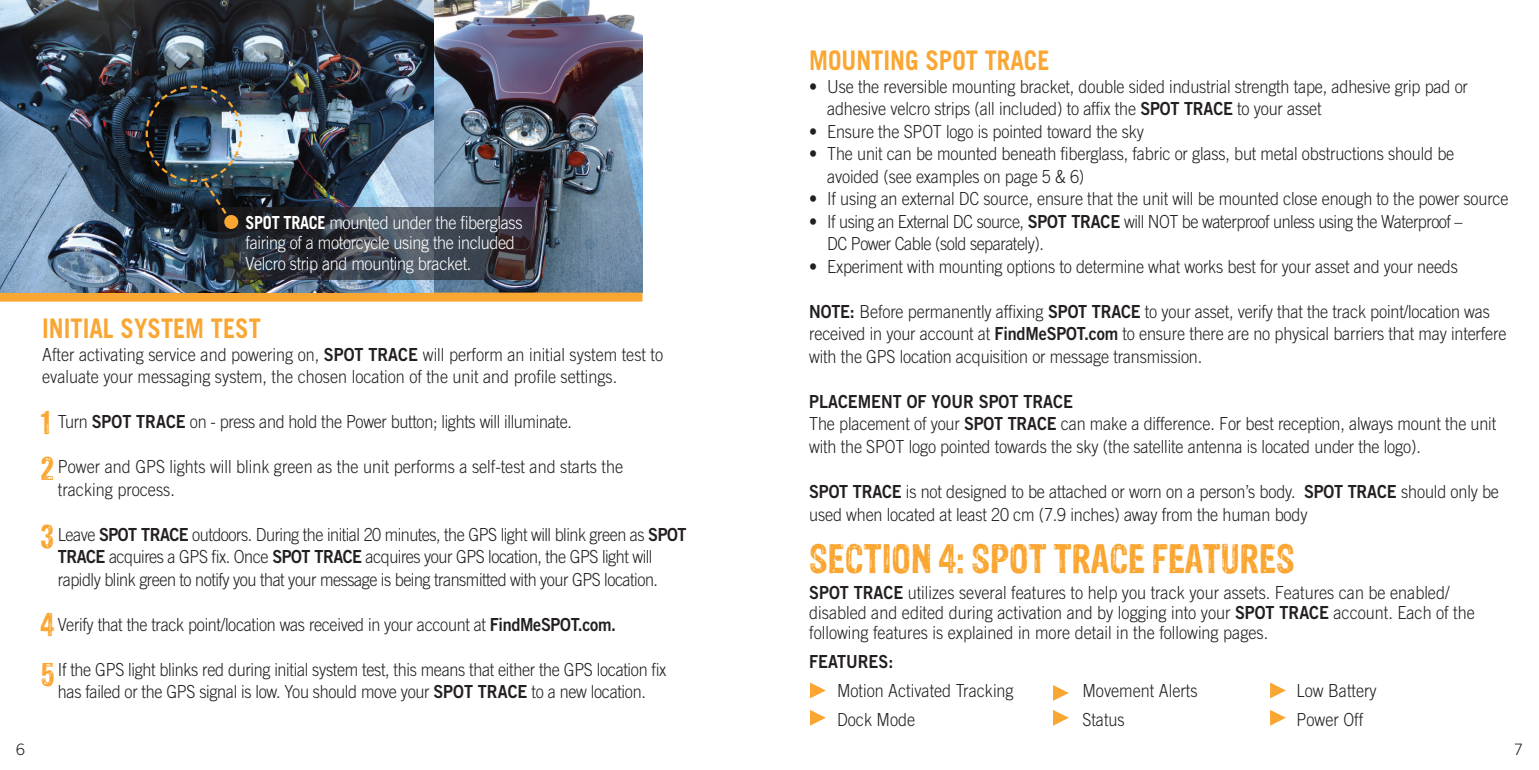
<style>
.page{position:relative;width:1539px;height:770px;background:#fff}
.page>*{position:absolute;margin:0;border:0;box-sizing:border-box;transform-origin:0 0}
.t1{font:33.75px "Sans Culottes";color:#faa633}
.t2{font:700 27px "Trade Gothic LT Std";color:#faa633;scale:.9 1}
.t3{font:27px "Sans Culottes";color:#faa633}
.t4{font:300 18px/22.5px "Trade Gothic LT Std";letter-spacing:-.01em;color:#231f20;scale:.9 1}
.t5{font:300 18px/22.5px "Trade Gothic LT Std";letter-spacing:-.03em;color:#231f20;scale:.9 1}
.t6{font:300 18px/20.2px "Trade Gothic";letter-spacing:-.02em;color:#fff;scale:.9 1}
.t7{font:300 18px "Trade Gothic";color:#231f20;scale:.9 1}
.t8{font:18px "Trade Gothic LT Std Bd 2";color:#231f20;scale:.9 1}
.t9{font:300 15.75px "Trade Gothic LT Std";color:#231f20}
.s1{font-family:"Trade Gothic LT Std";font-weight:700}
.s2{font-family:"Trade Gothic LT Std Bd 2";font-weight:400}
.s3{font-family:"Trade Gothic Bold Two";font-weight:400}
</style>
<div class="page">
<img style="left:0;top:0;width:643px;height:292px">
<div style="left:0;top:292px;width:643px;height:9px;background:#faa633"></div>
<svg style="left:810px;top:682px;width:16px;height:16px"></svg>
<svg style="left:810px;top:710px;width:16px;height:15px"></svg>
<svg style="left:1053px;top:685px;width:16px;height:15px"></svg>
<svg style="left:1270px;top:682px;width:16px;height:16px"></svg>
<svg style="left:1270px;top:710px;width:16px;height:15px"></svg>
<svg style="left:1053px;top:710px;width:16px;height:15px"></svg>
<svg style="left:218px;top:207px;width:316px;height:72px;background:#383c44"></svg>
<img style="left:144px;top:84px;width:99px;height:141px">
<div style="left:224px;top:215px;width:14px;height:14px;background:#faa633;border-radius:50%"></div>
<p class="t6" style="left:246px;top:212px;width:309px"><span class="s1">SPOT TRACE</span> mounted under the fiberglass fairing of a motorcycle using the included<br>Velcro strip and mounting bracket.</p>
<p class="t2" style="left:42px;top:312px;width:245px">INITIAL SYSTEM TEST</p>
<p class="t4" style="left:42px;top:342px;width:692px">After activating service and powering on, <span class="s2">SPOT TRACE</span> will perform an initial system test to evaluate your messaging system, the chosen location of the unit and profile settings.</p>
<p class="t4" style="left:58px;top:410px;width:573px">Turn <span class="s2">SPOT TRACE</span> on - press and hold the Power button; lights will illuminate.</p>
<p class="t4" style="left:58px;top:455px;width:630px">Power and GPS lights will blink green as the unit performs a self-test and starts the tracking process.</p>
<p class="t5" style="left:58px;top:522px;width:700px">Leave <span class="s2">SPOT TRACE</span> outdoors. During the initial 20 minutes, the GPS light will blink green as <span class="s2">SPOT<br>TRACE</span> acquires a GPS fix. Once <span class="s2">SPOT TRACE</span> acquires your GPS location, the GPS light will rapidly blink green to notify you that your message is being transmitted with your GPS location.</p>
<p class="t4" style="left:58px;top:612px;width:622px">Verify that the track point/location was received in your account at <span class="s3">FindMeSPOT.com.</span></p>
<p class="t4" style="left:58px;top:657px;width:678px">If the GPS light blinks red during initial system test, this means that either the GPS location fix has failed or the GPS signal is low. You should move your <span class="s2">SPOT TRACE</span> to a new location.</p>
<p class="t3" style="left:40px;top:402px;width:12px">1</p>
<p class="t3" style="left:40px;top:448px;width:15px">2</p>
<p class="t3" style="left:40px;top:517px;width:15px">3</p>
<p class="t3" style="left:40px;top:605px;width:16px">4</p>
<p class="t3" style="left:40px;top:654px;width:16px">5</p>
<p class="t2" style="left:809px;top:44px;width:269px">MOUNTING SPOT TRACE</p>
<p class="t4" style="left:827px;top:75px;width:714px;text-indent:-18px">• Use the reversible mounting bracket, double sided industrial strength tape, adhesive grip pad or adhesive velcro strips (all included) to affix the <span class="s2">SPOT TRACE</span> to your asset</p>
<p class="t4" style="left:809px;top:120px;width:373px">• Ensure the SPOT logo is pointed toward the sky</p>
<p class="t4" style="left:827px;top:142px;width:698px;text-indent:-18px">• The unit can be mounted beneath fiberglass, fabric or glass, but metal obstructions should be avoided (see examples on page 5 &amp; 6)</p>
<p class="t4" style="left:809px;top:187px;width:779px">• If using an external DC source, ensure that the unit will be mounted close enough to the power source</p>
<p class="t5" style="left:809px;top:210px;width:728px">• If using an External DC source, <span class="s2">SPOT TRACE</span> will NOT be waterproof unless using the Waterproof –</p>
<p class="t5" style="left:827px;top:232px;width:242px">DC Power Cable (sold separately).</p>
<p class="t4" style="left:809px;top:255px;width:722px">• Experiment with mounting options to determine what works best for your asset and your needs</p>
<p class="t4" style="left:809px;top:300px;width:776px"><span class="s2">NOTE:</span> Before permanently affixing <span class="s2">SPOT TRACE</span> to your asset, verify that the track point/location was received in your account at <span class="s2">FindMeSPOT.com</span> to ensure there are no physical barriers that may interfere with the GPS location acquisition or message transmission.</p>
<p class="t8" style="left:809px;top:390px;width:295px">PLACEMENT OF YOUR SPOT TRACE</p>
<p class="t4" style="left:809px;top:412px;width:765px">The placement of your <span class="s2">SPOT TRACE</span> can make a difference. For best reception, always mount the unit with the SPOT logo pointed towards the sky (the satellite antenna is located under the logo).</p>
<p class="t4" style="left:809px;top:480px;width:768px"><span class="s2">SPOT TRACE</span> is not designed to be attached or worn on a person’s body. <span class="s2">SPOT TRACE</span> should only be used when located at least 20 cm (7.9 inches) away from the human body</p>
<p class="t1" style="left:809px;top:534px;width:487px">SECTION 4: SPOT TRACE FEATURES</p>
<p class="t4" style="left:809px;top:582px;width:741px;line-height:20.2px"><span class="s2">SPOT TRACE</span> utilizes several features to help you track your assets. Features can be enabled/ disabled and edited during activation and by logging into your <span class="s2">SPOT TRACE</span> account. Each of the following features is explained in more detail in the following pages.</p>
<p class="t8" style="left:809px;top:650px;width:95px">FEATURES:</p>
<p class="t7" style="left:837px;top:679px;width:198px">Motion Activated Tracking</p>
<p class="t7" style="left:837px;top:708px;width:89px">Dock Mode</p>
<p class="t7" style="left:1082px;top:679px;width:129px">Movement Alerts</p>
<p class="t7" style="left:1082px;top:708px;width:49px">Status</p>
<p class="t7" style="left:1297px;top:679px;width:91px">Low Battery</p>
<p class="t7" style="left:1297px;top:708px;width:76px">Power Off</p>
<p class="t9" style="left:16px;top:740px;width:10px">6</p>
<p class="t9" style="left:1514px;top:740px;width:10px">7</p>
</div>
